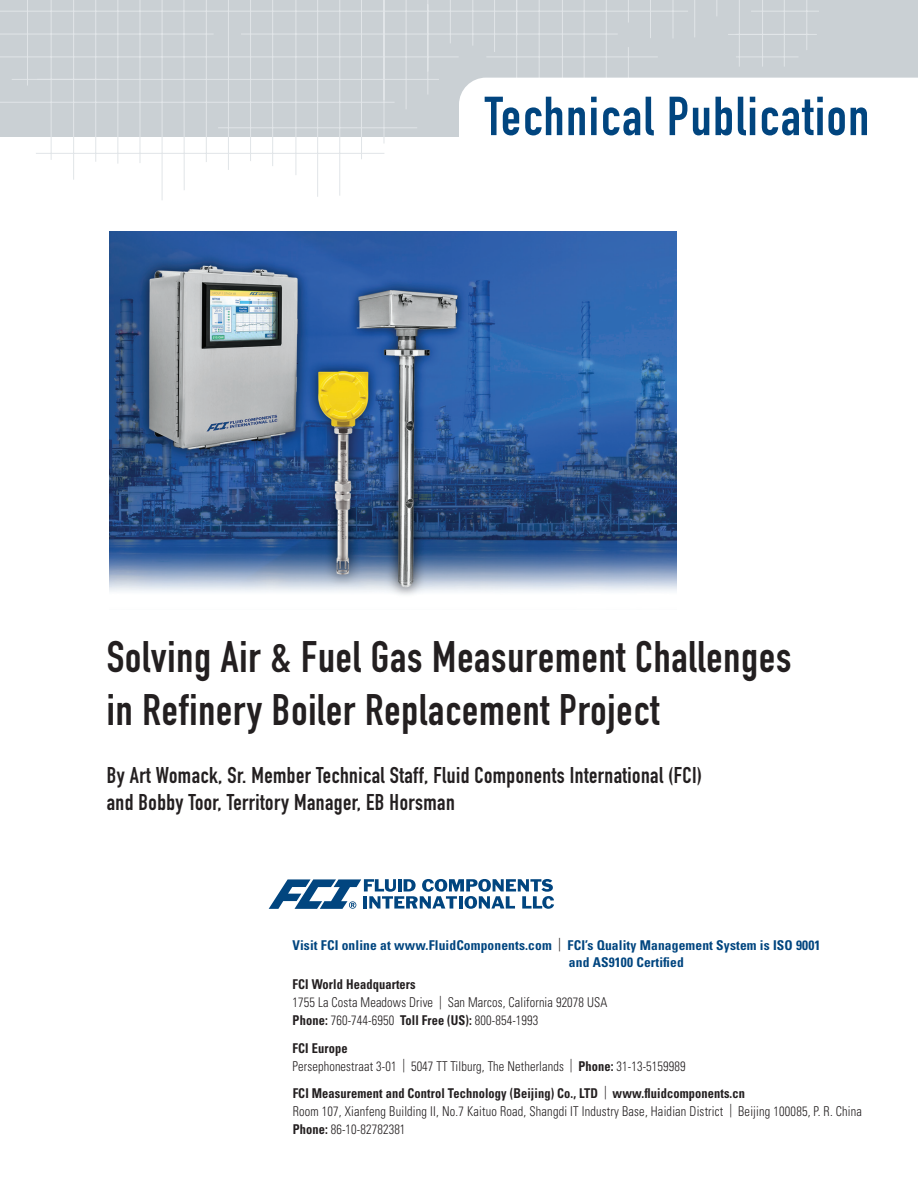
<style>
.page{position:relative;width:918px;height:1188px;background:#fff}
.page>*{position:absolute;margin:0;border:0;box-sizing:border-box;transform-origin:0 0}
.t1{font:54px "DIN Engschrift Std";letter-spacing:.03em;color:#01457f}
.t2{font:43.5px/52.2px "DIN Engschrift Std";letter-spacing:.02em;color:#231f20}
.t3{font:22.5px/27px "DIN Engschrift Std";letter-spacing:.02em;color:#231f20}
.t4{font:300 condensed 13.5px/18px "Univers LT Std";letter-spacing:.01em;color:#231f20;scale:.92 1}
.t5{font:700 condensed 13.5px/17.5px "Univers LT Std";letter-spacing:.01em;color:#01457f}
.t6{font:700 condensed 13.5px "Univers LT Std";letter-spacing:.01em;color:#231f20;scale:.92 1}
.s1{font-weight:300;color:#231f20}
.s2{font-weight:700}
</style>
<div class="page">
<svg style="left:0;top:0;width:889px;height:200px"></svg>
<svg style="left:459px;top:78px;width:430px;height:108px"></svg>
<svg style="left:269px;top:879px;width:285px;height:30px"></svg>
<img style="left:110px;top:232px;width:567px;height:363px">
<h1 class="t1" style="left:485px;top:85px;width:386px">Technical Publication</h1>
<h2 class="t2" style="left:107px;top:631px;width:686px">Solving Air &amp; Fuel Gas Measurement Challenges in Refinery Boiler Replacement Project</h2>
<h3 class="t3" style="left:107px;top:762px;width:597px">By Art Womack, Sr. Member Technical Staff, Fluid Components International (FCI) and Bobby Toor, Territory Manager, EB Horsman</h3>
<p class="t5" style="left:569px;top:936px;width:253px;text-indent:-276px">Visit FCI online at www.FluidComponents.com <span class="s1">|</span> FCI’s Quality Management System is ISO 9001 and AS9100 Certified</p>
<p class="t6" style="left:293px;top:976px;width:135px">FCI World Headquarters</p>
<p class="t4" style="left:293px;top:993px;width:344px">1755 La Costa Meadows Drive | San Marcos, California 92078 USA<br><span class="s2">Phone:</span> 760-744-6950 <span class="s2">Toll Free (US):</span> 800-854-1993</p>
<p class="t4" style="left:293px;top:1039px;width:429px"><span class="s2">FCI Europe<br></span>Persephonestraat 3-01 | 5047 TT Tilburg, The Netherlands | <span class="s2">Phone:</span> 31-13-5159989</p>
<p class="t4" style="left:293px;top:1084px;width:620px"><span class="s2">FCI Measurement and Control Technology (Beijing) Co., LTD</span> | <span class="s2">www.fluidcomponents.cn<br></span>Room 107, Xianfeng Building II, No.7 Kaituo Road, Shangdi IT Industry Base, Haidian District | Beijing 100085, P. R. China<br><span class="s2">Phone:</span> 86-10-82782381</p>
</div>
